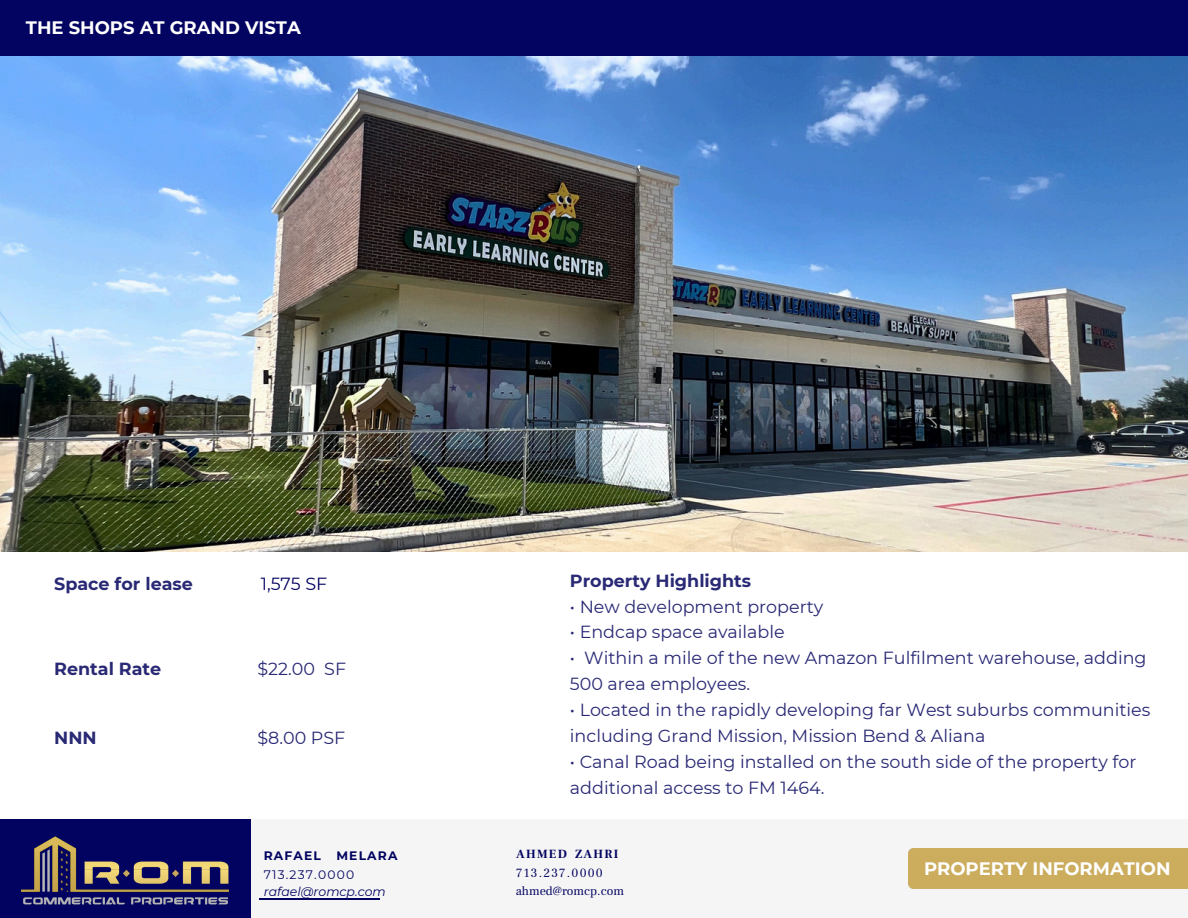
<style>
.page{position:relative;width:1188px;height:918px;background:#fff}
.page>*{position:absolute;margin:0;border:0;box-sizing:border-box;transform-origin:0 0}
.t1{font:700 18px "Montserrat";color:#fff}
.t2{font:17.55px/25.8px "Montserrat";color:#292975}
.t3{font:700 17.55px "Montserrat";color:#292975}
.t4{font:17.55px "Montserrat";color:#030361}
.t5{font:italic 12.45px "Montserrat";color:#020360}
.t6{font:12.45px "Frank Ruhl Libre";color:#020360}
.t7{font:12.3px/19.2px "Frank Ruhl Libre";letter-spacing:.1em;color:#020360}
.t8{font:12.3px/19.2px "Montserrat";letter-spacing:.095em;color:#020360}
.t9{font:700 12.3px "Montserrat";letter-spacing:.095em;color:#020360}
.s1{font-weight:700}
</style>
<div class="page">
<div style="left:0;top:0;width:1188px;height:56px;background:#030361"></div>
<div style="left:0;top:820px;width:1188px;height:98px;background:#f5f5f5"></div>
<div style="left:0;top:820px;width:251px;height:98px;background:#020360"></div>
<hr style="left:259px;top:898px;width:121px;height:1px;background:#020360">
<img style="left:0;top:56px;width:1188px;height:495px">
<img style="left:21px;top:836px;width:208px;height:69px">
<div style="left:909px;top:848px;width:279px;height:41px;background:#ccad5e"></div>
<h2 class="t1" style="left:26px;top:17px;width:276px">THE SHOPS AT GRAND VISTA</h2>
<p class="t3" style="left:54px;top:573px;width:140px">Space for lease</p>
<h4 class="t3" style="left:54px;top:658px;width:109px">Rental Rate</h4>
<h2 class="t3" style="left:54px;top:727px;width:44px">NNN</h2>
<h5 class="t4" style="left:261px;top:573px;width:68px">1,575 SF</h5>
<p class="t3" style="left:570px;top:570px;width:183px">Property Highlights</p>
<p class="t2" style="left:570px;top:593px;width:255px">• New development property</p>
<p class="t2" style="left:570px;top:619px;width:216px">• Endcap space available</p>
<p class="t2" style="left:570px;top:645px;width:578px">• Within a mile of the new Amazon Fulfilment warehouse, adding<br>500 area employees.</p>
<p class="t2" style="left:570px;top:697px;width:582px">• Located in the rapidly developing far West suburbs communities including Grand Mission, Mission Bend &amp; Aliana</p>
<p class="t2" style="left:570px;top:749px;width:568px">• Canal Road being installed on the south side of the property for additional access to FM 1464.</p>
<p class="t2" style="left:257px;top:656px;width:90px">$22.00 SF</p>
<h5 class="t2" style="left:257px;top:725px;width:89px">$8.00 PSF</h5>
<h2 class="t8" style="left:264px;top:846px;width:135px;text-indent:73px"><span class="s1">MELARA<br></span>713.237.0000</h2>
<h3 class="t5" style="left:264px;top:884px;width:124px">rafael@romcp.com</h3>
<h2 class="t9" style="left:264px;top:848px;width:59px">RAFAEL</h2>
<p class="t7" style="left:516px;top:844px;width:103px"><span class="s1">AHMED ZAHRI<br></span>713.237.0000</p>
<h1 class="t6" style="left:516px;top:883px;width:110px">ahmed@romcp.com</h1>
<h1 class="t1" style="left:924px;top:857px;width:248px">PROPERTY INFORMATION</h1>
</div>
